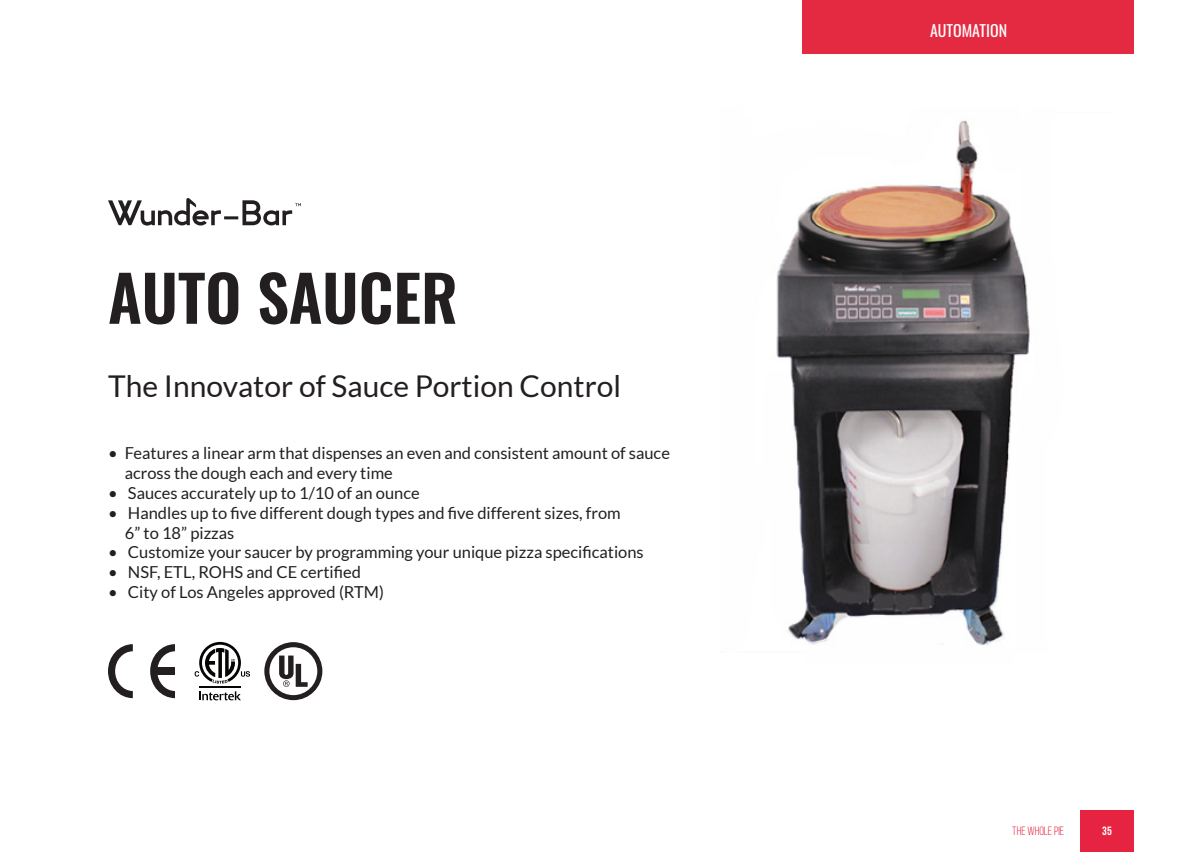
<style>
.page{position:relative;width:1188px;height:864px;background:#fff}
.page>*{position:absolute;margin:0;border:0;box-sizing:border-box;transform-origin:0 0}
.Model{font:600 63px "Oswald";letter-spacing:-.005em;color:#231f20}
.bullets_small{font:30px "Lato";color:#231f20}
.t1{font:16.5px/19.8px "Lato";color:#231f20}
.Model-2{font:15.9px "Oswald";color:#fff}
.t2{font:12px "Bebas Neue";color:#e62340}
.t3{font:12px "Bebas Neue";color:#fff}
</style>
<div class="page">
<img style="left:776px;top:120px;width:254px;height:525px">
<div style="left:802px;top:0;width:332px;height:54px;background:#e42a41"></div>
<svg style="left:108px;top:198px;width:193px;height:28px"></svg>
<svg style="left:108px;top:644px;width:25px;height:54px"></svg>
<svg style="left:150px;top:644px;width:25px;height:54px"></svg>
<div style="left:154px;top:668px;width:21px;height:7px;background:#231f20"></div>
<svg style="left:199px;top:691px;width:42px;height:9px"></svg>
<hr style="left:199px;top:687px;width:42px;height:1px;background:#050504">
<svg style="left:195px;top:642px;width:55px;height:42px"></svg>
<svg style="left:264px;top:642px;width:58px;height:58px"></svg>
<div style="left:1080px;top:810px;width:54px;height:42px;background:#e62340"></div>
<p class="Model" style="left:108px;top:265px;width:351px">AUTO SAUCER</p>
<p class="bullets_small" style="left:108px;top:370px;width:515px">The Innovator of Sauce Portion Control</p>
<p class="t1" style="left:125px;top:444px;width:547px;text-indent:-17px">• Features a linear arm that dispenses an even and consistent amount of sauce across the dough each and every time</p>
<p class="t1" style="left:108px;top:483px;width:313px">• Sauces accurately up to 1/10 of an ounce</p>
<p class="t1" style="left:125px;top:503px;width:498px;text-indent:-17px">• Handles up to five different dough types and five different sizes, from<br>6” to 18” pizzas</p>
<p class="t1" style="left:108px;top:543px;width:537px">• Customize your saucer by programming your unique pizza specifications</p>
<p class="t1" style="left:108px;top:562px;width:255px">• NSF, ETL, ROHS and CE certified</p>
<p class="t1" style="left:108px;top:582px;width:278px">• City of Los Angeles approved (RTM)</p>
<p class="Model-2" style="left:930px;top:16px;width:79px">AUTOMATION</p>
<p class="t2" style="left:1012px;top:825px;width:53px">THE WHOLE PIE</p>
<p class="t3" style="left:1102px;top:824px;width:11px">35</p>
</div>
